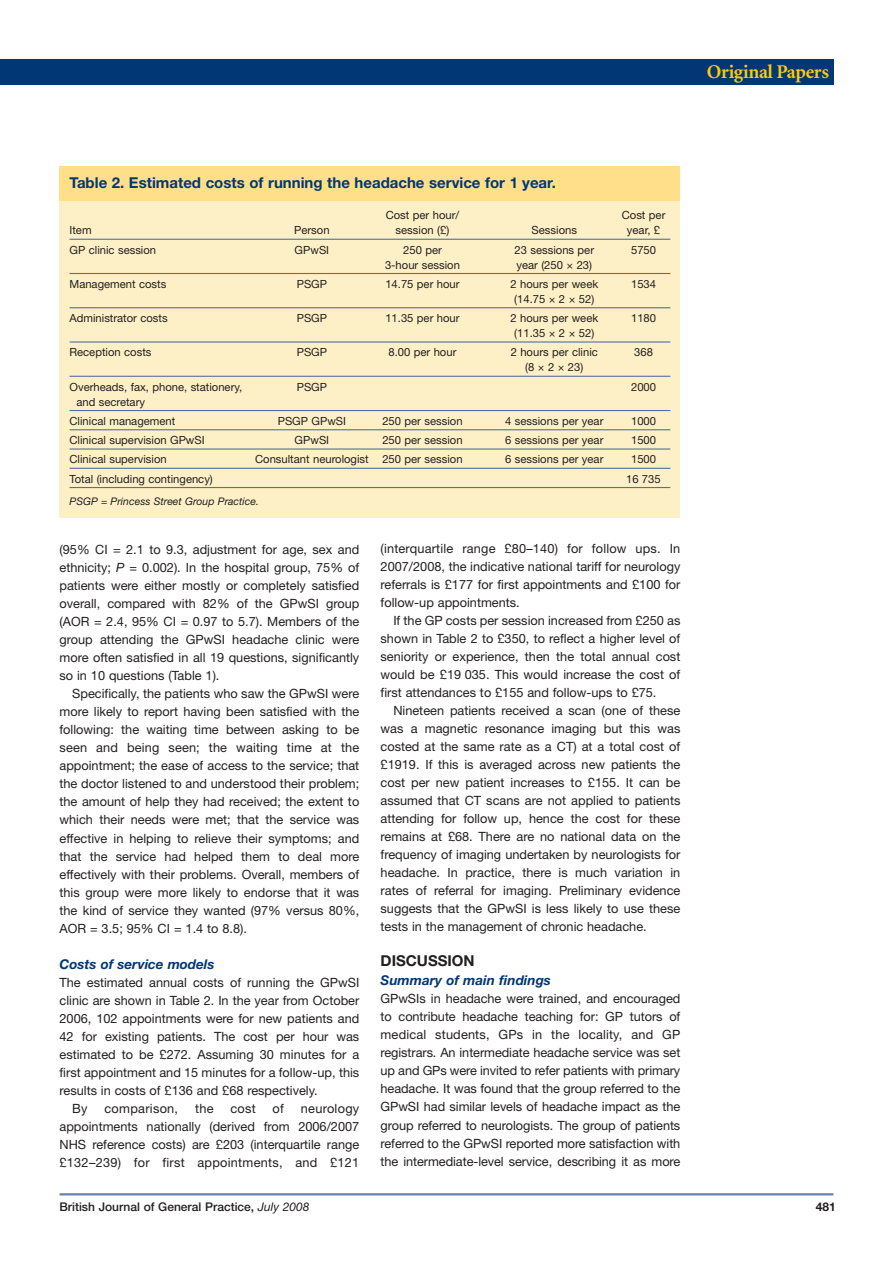
<style>
.page{position:relative;width:893px;height:1263px;background:#fff}
.page>*{position:absolute;margin:0;border:0;box-sizing:border-box;transform-origin:0 0}
.t1{font:700 19.5px "Minion";letter-spacing:-.02em;color:#feca0a}
.t2{font:700 15px "Helvetica Neue";color:#013775}
.t3{font:700 15px "Helvetica Neue";color:#231f20}
.t4{font:italic 700 13.5px "Helvetica Neue";color:#013775}
.t5{font:12.75px/18px "Helvetica Neue";color:#231f20;text-align:justify}
.t6{font:12.75px "Helvetica Neue";letter-spacing:.02em;color:#231f20}
.t7{font:500 12px "Helvetica Neue";color:#231f20}
.t8{font:700 12px "Helvetica Neue";color:#231f20}
.t9{font:11.25px/19.2px "Helvetica Neue";color:#231f20}
.t10{font:italic 10.5px "Helvetica Neue";color:#231f20}
.s1{font-style:italic}
.s2{font-weight:400;font-style:italic}
</style>
<div class="page">
<hr style="left:60px;top:1193px;width:773px;height:2px;background:#6e7fad">
<div style="left:0;top:60px;width:834px;height:25px;background:#013775"></div>
<div style="left:60px;top:167px;width:620px;height:351px;background:#fef0c6"></div>
<hr style="left:70px;top:239px;width:600px;height:1px;background:#596ea1">
<hr style="left:70px;top:273px;width:600px;height:1px;background:#596ea1">
<hr style="left:70px;top:307px;width:600px;height:1px;background:#596ea1">
<hr style="left:70px;top:341px;width:600px;height:2px;background:#596ea1">
<hr style="left:70px;top:376px;width:600px;height:1px;background:#596ea1">
<hr style="left:70px;top:410px;width:600px;height:1px;background:#596ea1">
<hr style="left:70px;top:429px;width:600px;height:1px;background:#596ea1">
<hr style="left:70px;top:448px;width:600px;height:2px;background:#596ea1">
<hr style="left:70px;top:468px;width:600px;height:1px;background:#596ea1">
<hr style="left:70px;top:487px;width:600px;height:1px;background:#596ea1">
<div style="left:60px;top:167px;width:620px;height:34px;background:#ffdf89"></div>
<h1 class="t1" style="left:703px;top:64px;width:124px">Original Papers</h1>
<h1 class="t1" style="left:707px;top:64px;width:124px">Original Papers</h1>
<p class="t2" style="left:70px;top:177px;width:488px">Table 2. Estimated costs of running the headache service for 1 year.</p>
<p class="t9" style="left:386px;top:207px;width:75px">Cost per hour/</p>
<p class="t9" style="left:622px;top:207px;width:45px">Cost per</p>
<p class="t9" style="left:70px;top:222px;width:24px">Item</p>
<p class="t9" style="left:294px;top:222px;width:37px">Person</p>
<p class="t9" style="left:396px;top:222px;width:55px">session (£)</p>
<p class="t9" style="left:532px;top:222px;width:47px">Sessions</p>
<p class="t9" style="left:627px;top:222px;width:35px">year, £</p>
<p class="t9" style="left:70px;top:241px;width:88px">GP clinic session</p>
<p class="t9" style="left:295px;top:241px;width:36px">GPwSI</p>
<p class="t9" style="left:403px;top:241px;width:40px">250 per</p>
<p class="t9" style="left:514px;top:241px;width:81px">23 sessions per</p>
<p class="t9" style="left:631px;top:241px;width:27px">5750</p>
<p class="t9" style="left:385px;top:256px;width:76px">3-hour session</p>
<p class="t9" style="left:516px;top:256px;width:77px">year (250 × 23)</p>
<p class="t9" style="left:70px;top:275px;width:98px">Management costs</p>
<p class="t9" style="left:297px;top:275px;width:32px">PSGP</p>
<p class="t9" style="left:385px;top:275px;width:76px">14.75 per hour</p>
<p class="t9" style="left:510px;top:275px;width:89px">2 hours per week</p>
<p class="t9" style="left:631px;top:275px;width:27px">1534</p>
<p class="t9" style="left:514px;top:290px;width:81px">(14.75 × 2 × 52)</p>
<p class="t9" style="left:70px;top:310px;width:100px">Administrator costs</p>
<p class="t9" style="left:297px;top:310px;width:32px">PSGP</p>
<p class="t9" style="left:385px;top:310px;width:76px">11.35 per hour</p>
<p class="t9" style="left:510px;top:310px;width:89px">2 hours per week</p>
<p class="t9" style="left:631px;top:310px;width:27px">1180</p>
<p class="t9" style="left:514px;top:325px;width:81px">(11.35 × 2 × 52)</p>
<p class="t9" style="left:70px;top:344px;width:83px">Reception costs</p>
<p class="t9" style="left:297px;top:344px;width:32px">PSGP</p>
<p class="t9" style="left:388px;top:344px;width:69px">8.00 per hour</p>
<p class="t9" style="left:511px;top:344px;width:89px">2 hours per clinic</p>
<p class="t9" style="left:634px;top:344px;width:20px">368</p>
<p class="t9" style="left:525px;top:359px;width:60px">(8×2×23)</p>
<p class="t9" style="left:70px;top:378px;width:174px">Overheads, fax, phone, stationery,</p>
<p class="t9" style="left:297px;top:378px;width:32px">PSGP</p>
<p class="t9" style="left:631px;top:378px;width:27px">2000</p>
<p class="t9" style="left:70px;top:393px;width:107px;text-indent:7px">and secretary<br>Clinical management</p>
<p class="t9" style="left:278px;top:412px;width:70px">PSGP GPwSI</p>
<p class="t9" style="left:382px;top:412px;width:82px">250 per session</p>
<p class="t9" style="left:505px;top:412px;width:100px">4 sessions per year</p>
<p class="t9" style="left:631px;top:412px;width:27px">1000</p>
<p class="t9" style="left:70px;top:432px;width:137px">Clinical supervision GPwSI</p>
<p class="t9" style="left:295px;top:432px;width:36px">GPwSI</p>
<p class="t9" style="left:382px;top:432px;width:82px">250 per session</p>
<p class="t9" style="left:505px;top:432px;width:100px">6 sessions per year</p>
<p class="t9" style="left:631px;top:432px;width:27px">1500</p>
<p class="t9" style="left:70px;top:451px;width:99px">Clinical supervision</p>
<p class="t9" style="left:255px;top:451px;width:209px">Consultant neurologist 250 per session</p>
<p class="t9" style="left:505px;top:451px;width:100px">6 sessions per year</p>
<p class="t9" style="left:631px;top:451px;width:27px">1500</p>
<p class="t9" style="left:70px;top:470px;width:145px">Total (including contingency)</p>
<p class="t9" style="left:626px;top:470px;width:36px">16 735</p>
<p class="t10" style="left:70px;top:497px;width:191px">PSGP = Princess Street Group Practice.</p>
<p class="t5" style="left:60px;top:542px;width:301px">(95% CI = 2.1 to 9.3, adjustment for age, sex and ethnicity; <span class="s1">P</span> = 0.002). In the hospital group, 75% of patients were either mostly or completely satisfied overall, compared with 82% of the GPwSI group (AOR = 2.4, 95% CI = 0.97 to 5.7). Members of the group attending the GPwSI headache clinic were more often satisfied in all 19 questions, significantly so in 10 questions (Table 1).</p>
<p class="t5" style="left:60px;top:686px;width:301px;text-indent:13px">Specifically, the patients who saw the GPwSI were more likely to report having been satisfied with the following: the waiting time between asking to be seen and being seen; the waiting time at the appointment; the ease of access to the service; that the doctor listened to and understood their problem; the amount of help they had received; the extent to which their needs were met; that the service was effective in helping to relieve their symptoms; and that the service had helped them to deal more effectively with their problems. Overall, members of this group were more likely to endorse that it was the kind of service they wanted (97% versus 80%, AOR = 3.5; 95% CI = 1.4 to 8.8).</p>
<p class="t4" style="left:60px;top:959px;width:156px">Costs of service models</p>
<p class="t5" style="left:60px;top:974px;width:301px">The estimated annual costs of running the GPwSI</p>
<p class="t5" style="left:60px;top:992px;width:301px">clinic are shown in Table 2. In the year from October</p>
<p class="t5" style="left:60px;top:1010px;width:301px">2006, 102 appointments were for new patients and</p>
<p class="t5" style="left:60px;top:1028px;width:301px">42 for existing patients. The cost per hour was</p>
<p class="t5" style="left:60px;top:1046px;width:301px">estimated to be £272. Assuming 30 minutes for a</p>
<p class="t5" style="left:60px;top:1064px;width:301px">first appointment and 15 minutes for a follow-up, this</p>
<p class="t5" style="left:60px;top:1082px;width:260px">results in costs of £136 and £68 respectively.</p>
<p class="t5" style="left:72px;top:1100px;width:17px">By</p>
<p class="t6" style="left:105px;top:1103px;width:75px">comparison,</p>
<p class="t5" style="left:195px;top:1100px;width:20px">the</p>
<p class="t5" style="left:230px;top:1100px;width:27px">cost</p>
<p class="t5" style="left:273px;top:1100px;width:13px">of</p>
<p class="t5" style="left:60px;top:1100px;width:301px;text-indent:241px">neurology appointments nationally (derived from 2006/2007<br>NHS reference costs) are £203 (interquartile range £132–239) for first appointments, and £121</p>
<p class="t5" style="left:381px;top:541px;width:301px">(interquartile range £80–140) for follow ups. In 2007/2008, the indicative national tariff for neurology referrals is £177 for first appointments and £100 for follow-up appointments.</p>
<p class="t5" style="left:381px;top:613px;width:301px;text-indent:13px">If the GP costs per session increased from £250 as shown in Table 2 to £350, to reflect a higher level of seniority or experience, then the total annual cost would be £19 035. This would increase the cost of first attendances to £155 and follow-ups to £75.</p>
<p class="t5" style="left:381px;top:703px;width:301px;text-indent:13px">Nineteen patients received a scan (one of these was a magnetic resonance imaging but this was costed at the same rate as a CT) at a total cost of £1919. If this is averaged across new patients the cost per new patient increases to £155. It can be assumed that CT scans are not applied to patients attending for follow up, hence the cost for these remains at £68. There are no national data on the frequency of imaging undertaken by neurologists for headache. In practice, there is much variation in rates of referral for imaging. Preliminary evidence suggests that the GPwSI is less likely to use these tests in the management of chronic headache.</p>
<p class="t3" style="left:381px;top:955px;width:96px">DISCUSSION</p>
<p class="t4" style="left:381px;top:976px;width:172px">Summary of main findings</p>
<p class="t5" style="left:381px;top:991px;width:301px">GPwSIs in headache were trained, and encouraged to contribute headache teaching for: GP tutors of medical students, GPs in the locality, and GP registrars. An intermediate headache service was set up and GPs were invited to refer patients with primary headache. It was found that the group referred to the GPwSI had similar levels of headache impact as the group referred to neurologists. The group of patients referred to the GPwSI reported more satisfaction with the intermediate-level service, describing it as more</p>
<p class="t7" style="left:60px;top:1203px;width:252px">British Journal of General Practice, <span class="s2">July 2008</span></p>
<p class="t8" style="left:816px;top:1202px;width:22px">481</p>
</div>
